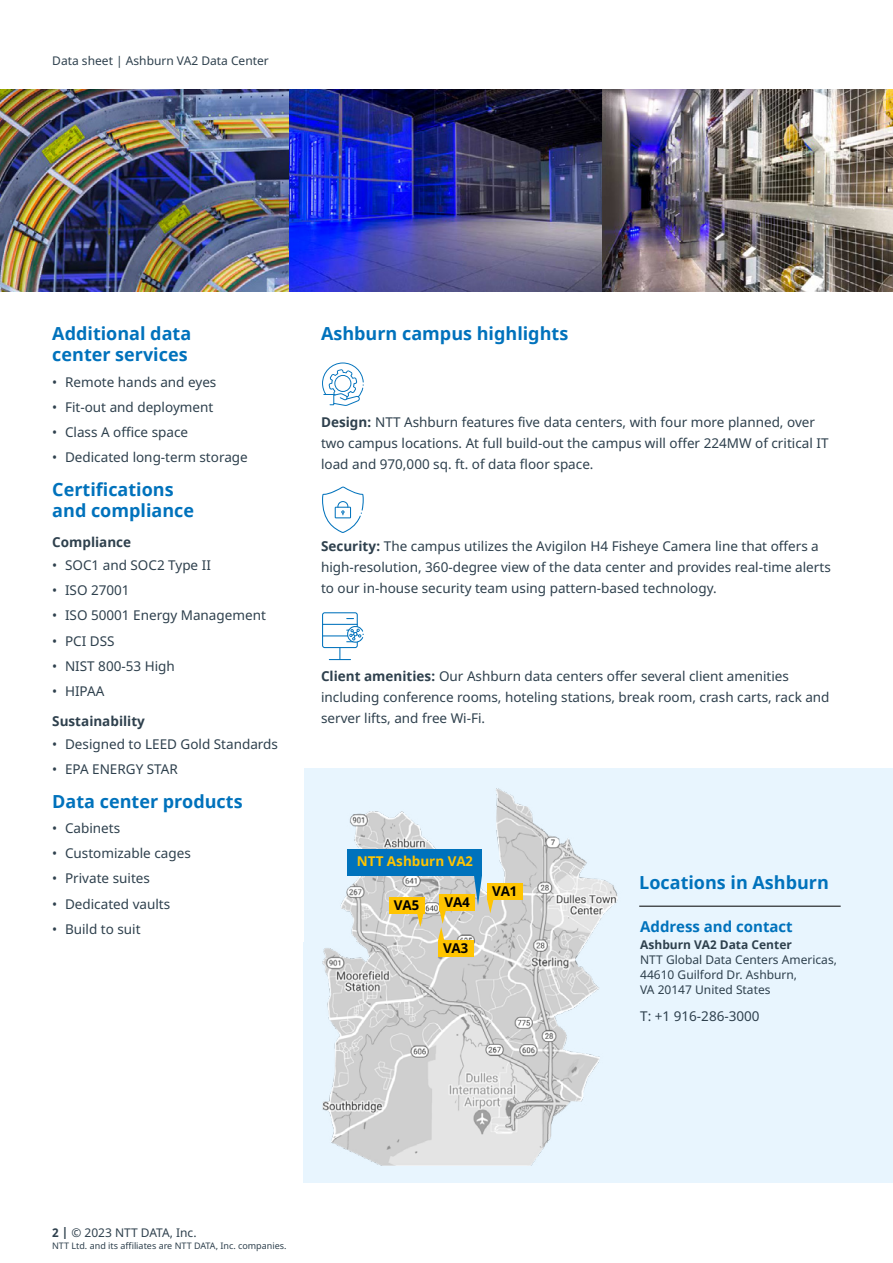
<style>
.page{position:relative;width:893px;height:1263px;background:#fff}
.page>*{position:absolute;margin:0;border:0;box-sizing:border-box;transform-origin:0 0}
.t1{font:700 18px/21px "Noto Sans";color:#0072bc}
.t2{font:700 15px "Noto Sans";color:#0072bc}
.t3{font:13.5px/21px "Noto Sans";color:#2e404d}
.t4{font:700 13.5px "Noto Sans";color:#2e404d}
.t5{font:700 13.5px "Noto Sans";color:#ffc400}
.t6{font:700 13.5px "Noto Sans";letter-spacing:-.01em;color:#000}
.t7{font:12px/15px "Noto Sans";color:#2e404d}
.t8{font:700 12px "Noto Sans";color:#2e404d}
.t9{font:9px "Noto Sans";color:#2e404d}
.s1{font-weight:700}
</style>
<div class="page">
<div style="left:303px;top:769px;width:590px;height:414px;background:#e8f5fe"></div>
<img style="left:322px;top:788px;width:296px;height:377px">
<hr style="left:639px;top:906px;width:202px;height:1px;background:#000">
<svg style="left:322px;top:486px;width:42px;height:47px"></svg>
<svg style="left:322px;top:362px;width:42px;height:44px"></svg>
<svg style="left:322px;top:612px;width:42px;height:48px"></svg>
<svg style="left:348px;top:849px;width:174px;height:107px;background:#aebdb2"></svg>
<img style="left:0;top:89px;width:893px;height:202px">
<p class="t7" style="left:52px;top:54px;width:218px">Data sheet | Ashburn VA2 Data Center</p>
<h1 class="t1" style="left:52px;top:324px;width:140px">Additional data center services</h1>
<p class="t3" style="left:52px;top:371px;width:166px">• Remote hands and eyes</p>
<p class="t3" style="left:52px;top:397px;width:163px">• Fit-out and deployment</p>
<p class="t3" style="left:52px;top:422px;width:137px">• Class A office space</p>
<p class="t3" style="left:52px;top:447px;width:197px">• Dedicated long-term storage</p>
<h1 class="t1" style="left:52px;top:479px;width:143px">Certifications and compliance</h1>
<p class="t4" style="left:52px;top:532px;width:80px">Compliance</p>
<p class="t3" style="left:52px;top:555px;width:160px">• SOC1 and SOC2 Type II</p>
<p class="t3" style="left:52px;top:580px;width:79px">• ISO 27001</p>
<p class="t3" style="left:52px;top:605px;width:215px">• ISO 50001 Energy Management</p>
<p class="t3" style="left:52px;top:630px;width:64px">• PCI DSS</p>
<p class="t3" style="left:52px;top:656px;width:124px">• NIST 800-53 High</p>
<p class="t3" style="left:52px;top:681px;width:54px">• HIPAA</p>
<p class="t4" style="left:52px;top:711px;width:94px">Sustainability</p>
<p class="t3" style="left:52px;top:734px;width:227px">• Designed to LEED Gold Standards</p>
<p class="t3" style="left:52px;top:759px;width:127px">• EPA ENERGY STAR</p>
<h1 class="t1" style="left:52px;top:791px;width:192px">Data center products</h1>
<p class="t3" style="left:52px;top:818px;width:69px">• Cabinets</p>
<p class="t3" style="left:52px;top:843px;width:140px">• Customizable cages</p>
<p class="t3" style="left:52px;top:868px;width:99px">• Private suites</p>
<p class="t3" style="left:52px;top:894px;width:119px">• Dedicated vaults</p>
<p class="t3" style="left:52px;top:919px;width:90px">• Build to suit</p>
<h1 class="t1" style="left:321px;top:324px;width:249px">Ashburn campus highlights</h1>
<p class="t3" style="left:321px;top:412px;width:509px"><span class="s1">Design:</span> NTT Ashburn features five data centers, with four more planned, over two campus locations. At full build-out the campus will offer 224MW of critical IT load and 970,000 sq. ft. of data floor space.</p>
<p class="t3" style="left:321px;top:536px;width:511px"><span class="s1">Security:</span> The campus utilizes the Avigilon H4 Fisheye Camera line that offers a high-resolution, 360-degree view of the data center and provides real-time alerts to our in-house security team using pattern-based technology.</p>
<p class="t3" style="left:321px;top:666px;width:510px"><span class="s1">Client amenities:</span> Our Ashburn data centers offer several client amenities including conference rooms, hoteling stations, break room, crash carts, rack and server lifts, and free Wi-Fi.</p>
<p class="t5" style="left:357px;top:852px;width:118px">NTT Ashburn VA2</p>
<p class="t6" style="left:394px;top:896px;width:27px">VA5</p>
<p class="t6" style="left:443px;top:939px;width:27px">VA3</p>
<p class="t6" style="left:444px;top:893px;width:27px">VA4</p>
<p class="t6" style="left:492px;top:882px;width:27px">VA1</p>
<h1 class="t1" style="left:639px;top:872px;width:191px">Locations in Ashburn</h1>
<p class="t2" style="left:640px;top:916px;width:154px">Address and contact</p>
<p class="t8" style="left:640px;top:936px;width:153px">Ashburn VA2 Data Center</p>
<p class="t7" style="left:640px;top:952px;width:198px">NTT Global Data Centers Americas,<br>44610 Guilford Dr. Ashburn,<br>VA 20147 United States</p>
<p class="t3" style="left:640px;top:1006px;width:121px">T: +1 916-286-3000</p>
<p class="t7" style="left:52px;top:1225px;width:146px"><span class="s1">2 |</span> © 2023 NTT DATA, Inc.</p>
<p class="t9" style="left:52px;top:1239px;width:236px">NTT Ltd. and its affiliates are NTT DATA, Inc. companies.</p>
</div>
